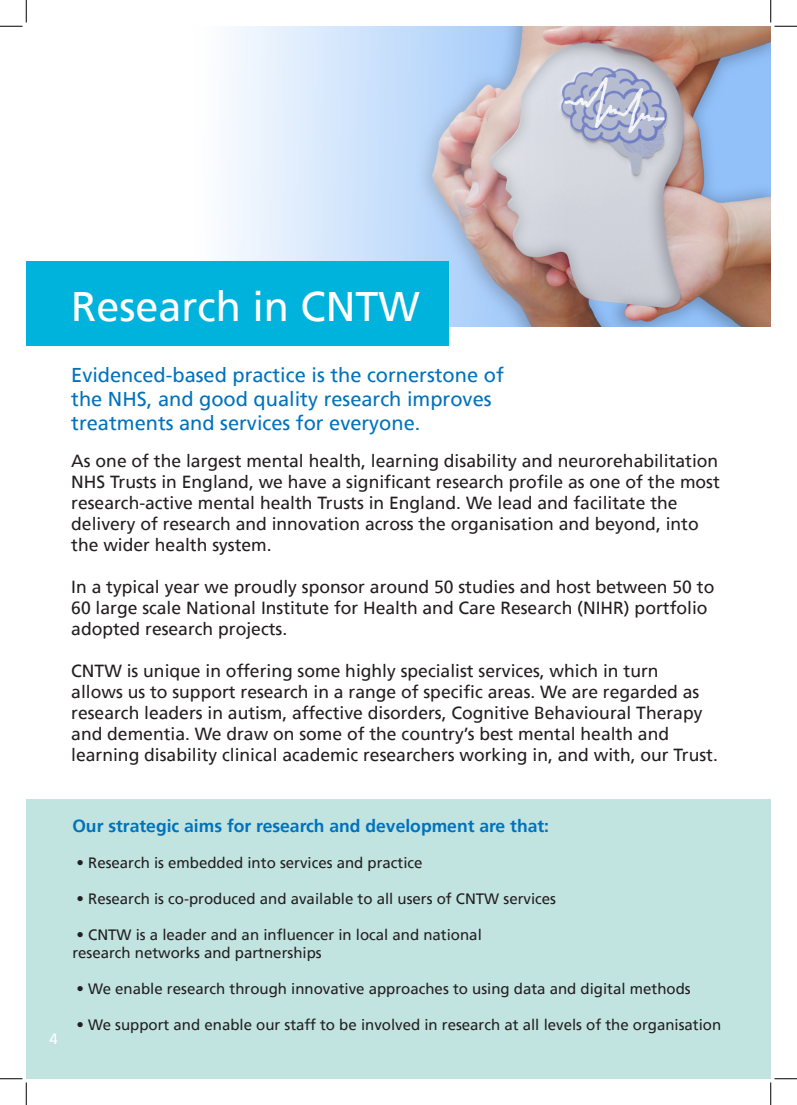
<style>
.page{position:relative;width:797px;height:1105px;background:#fff}
.page>*{position:absolute;margin:0;border:0;box-sizing:border-box;transform-origin:0 0}
.t1{font:41.25px "Frutiger";color:#fff}
.t2{font:20px/24px "Frutiger";color:#0072bc}
.t3{font:17.5px/21px "Frutiger";color:#231f20}
.t4{font:700 17.5px "Frutiger";color:#0072bc}
.t5{font:15px "Frutiger";color:#231f20}
.t6{font:15px "Frutiger";color:#fff}
</style>
<div class="page">
<img style="left:228px;top:26px;width:542px;height:301px">
<div style="left:26px;top:261px;width:423px;height:84px;background:#00b3dc"></div>
<div style="left:26px;top:799px;width:744px;height:280px;background:#c1e4e1"></div>
<svg style="left:0;top:0;width:27px;height:27px"></svg>
<svg style="left:0;top:1078px;width:27px;height:27px"></svg>
<svg style="left:770px;top:0;width:27px;height:27px"></svg>
<svg style="left:770px;top:1078px;width:27px;height:27px"></svg>
<p class="t1" style="left:71px;top:282px;width:350px">Research in CNTW</p>
<p class="t2" style="left:71px;top:363px;width:434px">Evidenced-based practice is the cornerstone of the NHS, and good quality research improves treatments and services for everyone.</p>
<p class="t3" style="left:71px;top:451px;width:650px;text-align:justify">As one of the largest mental health, learning disability and neurorehabilitation NHS Trusts in England, we have a significant research profile as one of the most research-active mental health Trusts in England. We lead and facilitate the</p>
<p class="t3" style="left:71px;top:514px;width:629px">delivery of research and innovation across the organisation and beyond, into</p>
<p class="t3" style="left:71px;top:535px;width:202px">the wider health system.</p>
<p class="t3" style="left:71px;top:577px;width:644px">In a typical year we proudly sponsor around 50 studies and host between 50 to<br>60 large scale National Institute for Health and Care Research (NIHR) portfolio adopted research projects.</p>
<p class="t3" style="left:71px;top:661px;width:588px">CNTW is unique in offering some highly specialist services, which in turn</p>
<p class="t3" style="left:71px;top:682px;width:629px">allows us to support research in a range of specific areas. We are regarded as</p>
<p class="t3" style="left:71px;top:703px;width:632px">research leaders in autism, affective disorders, Cognitive Behavioural Therapy and dementia. We draw on some of the country’s best mental health and</p>
<p class="t3" style="left:71px;top:745px;width:648px">learning disability clinical academic researchers working in, and with, our Trust.</p>
<p class="t6" style="left:49px;top:1030px;width:10px">4</p>
<p class="t4" style="left:72px;top:815px;width:478px">Our strategic aims for research and development are that:</p>
<p class="t5" style="left:76px;top:854px;width:347px">• Research is embedded into services and practice</p>
<p class="t5" style="left:76px;top:890px;width:481px">• Research is co-produced and available to all users of CNTW services</p>
<p class="t5" style="left:76px;top:926px;width:407px">• CNTW is a leader and an influencer in local and national</p>
<p class="t5" style="left:72px;top:944px;width:251px">research networks and partnerships</p>
<p class="t5" style="left:76px;top:980px;width:615px">• We enable research through innovative approaches to using data and digital methods</p>
<p class="t5" style="left:76px;top:1016px;width:646px">• We support and enable our staff to be involved in research at all levels of the organisation</p>
</div>
